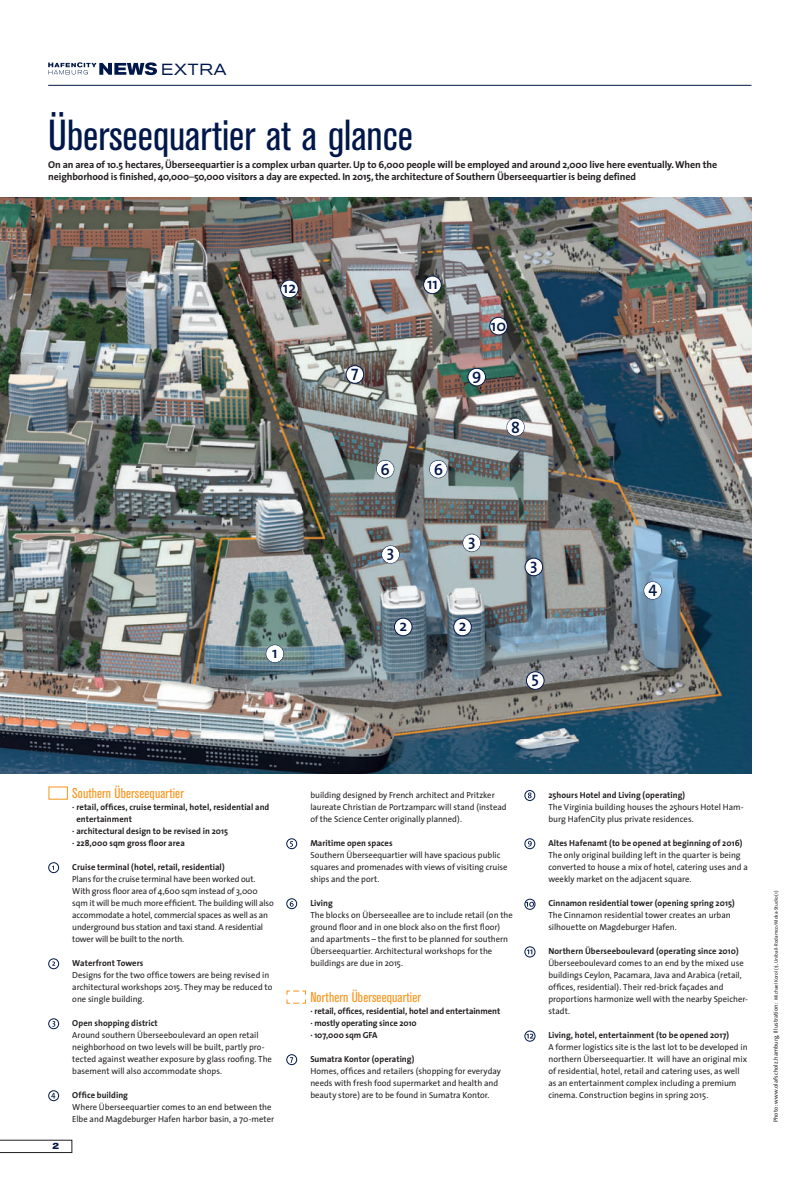
<style>
.page{position:relative;width:794px;height:1191px;background:#fff}
.page>*{position:absolute;margin:0;border:0;box-sizing:border-box;transform-origin:0 0}
.t1{font:condensed 43px "Akzidenz Grotesk BE";color:#00174a}
.t2{font:600 16px "The Sans";color:#00174a}
.t3{font:expanded 16px "Akzidenz Grotesk BE";letter-spacing:.05em;color:#00174a;scale:.95 1}
.t4{font:condensed 14px "Akzidenz Grotesk BE";letter-spacing:.01em;color:#f7951d}
.t5{font:700 10px/12px "The Sans";letter-spacing:-.01em;color:#231f20}
.t6{font:700 expanded 9px "Akzidenz Grotesk BE";color:#00174a;scale:.95 1}
.t7{font:8.8px/12px "The Sans";color:#231f20}
.t8{font:700 8.8px/12px "The Sans";letter-spacing:.005em;color:#231f20}
.t9{font:5px "The Sans";color:#231f20}
.s1{font-weight:400}
.s2{font-size:6px}
</style>
<div class="page">
<svg style="left:48px;top:62px;width:109px;height:13px"></svg>
<hr style="left:48px;top:85px;width:703px;height:1px;background:#00174a">
<svg style="left:0;top:1140px;width:72px;height:12px"></svg>
<svg style="left:286px;top:990px;width:20px;height:14px"></svg>
<div style="left:48px;top:862px;width:11px;height:11px;border:1px solid #00174a;border-radius:50%"></div>
<div style="left:48px;top:958px;width:11px;height:11px;border:1px solid #00174a;border-radius:50%"></div>
<div style="left:48px;top:1090px;width:11px;height:11px;border:1px solid #00174a;border-radius:50%"></div>
<svg style="left:51px;top:1093px;width:4px;height:5px"></svg>
<div style="left:48px;top:1018px;width:11px;height:11px;border:1px solid #00174a;border-radius:50%"></div>
<div style="left:286px;top:898px;width:11px;height:11px;border:1px solid #00174a;border-radius:50%"></div>
<svg style="left:290px;top:901px;width:4px;height:5px"></svg>
<div style="left:286px;top:838px;width:11px;height:11px;border:1px solid #00174a;border-radius:50%"></div>
<svg style="left:290px;top:841px;width:3px;height:6px"></svg>
<div style="left:286px;top:1054px;width:11px;height:10px;border:1px solid #00174a;border-radius:50%"></div>
<svg style="left:290px;top:1057px;width:3px;height:5px"></svg>
<div style="left:524px;top:899px;width:11px;height:10px;border:1px solid #00174a;border-radius:50%"></div>
<svg style="left:526px;top:901px;width:8px;height:5px"></svg>
<svg style="left:525px;top:946px;width:10px;height:11px"></svg>
<div style="left:524px;top:946px;width:11px;height:11px;border:1px solid #00174a;border-radius:50%"></div>
<svg style="left:527px;top:949px;width:5px;height:5px"></svg>
<div style="left:524px;top:1030px;width:11px;height:11px;border:1px solid #00174a;border-radius:50%"></div>
<svg style="left:526px;top:1033px;width:7px;height:5px"></svg>
<svg style="left:525px;top:838px;width:10px;height:10px"></svg>
<div style="left:524px;top:838px;width:11px;height:11px;border:1px solid #00174a;border-radius:50%"></div>
<svg style="left:528px;top:841px;width:4px;height:5px"></svg>
<div style="left:524px;top:790px;width:11px;height:10px;border:1px solid #00174a;border-radius:50%"></div>
<svg style="left:528px;top:792px;width:3px;height:6px"></svg>
<img style="left:0;top:198px;width:751px;height:576px">
<svg style="left:266px;top:644px;width:18px;height:19px"></svg>
<svg style="left:462px;top:534px;width:19px;height:18px"></svg>
<div style="left:525px;top:558px;width:17px;height:18px;background:#fff;border-radius:50%"></div>
<div style="left:524px;top:558px;width:19px;height:18px;border:1px solid #00174a;border-radius:50%"></div>
<svg style="left:381px;top:545px;width:19px;height:19px"></svg>
<svg style="left:643px;top:581px;width:19px;height:19px"></svg>
<svg style="left:376px;top:460px;width:18px;height:18px"></svg>
<svg style="left:429px;top:460px;width:18px;height:18px"></svg>
<svg style="left:506px;top:418px;width:19px;height:18px"></svg>
<div style="left:468px;top:368px;width:17px;height:18px;background:#fff;border-radius:50%"></div>
<div style="left:467px;top:368px;width:19px;height:18px;border:1px solid #00174a;border-radius:50%"></div>
<div style="left:526px;top:672px;width:18px;height:17px;background:#fff;border-radius:50%"></div>
<div style="left:526px;top:671px;width:18px;height:19px;border:1px solid #00174a;border-radius:50%"></div>
<div style="left:346px;top:366px;width:18px;height:17px;background:#fff;border-radius:50%"></div>
<div style="left:346px;top:365px;width:18px;height:19px;border:1px solid #00174a;border-radius:50%"></div>
<div style="left:394px;top:618px;width:18px;height:18px;background:#fff;border-radius:50%"></div>
<div style="left:394px;top:618px;width:18px;height:18px;border:1px solid #00174a;border-radius:50%"></div>
<div style="left:454px;top:618px;width:17px;height:18px;background:#fff;border-radius:50%"></div>
<div style="left:453px;top:618px;width:19px;height:18px;border:1px solid #00174a;border-radius:50%"></div>
<div style="left:423px;top:276px;width:18px;height:18px;background:#fff;border-radius:50%"></div>
<div style="left:423px;top:276px;width:19px;height:18px;border:1px solid #00174a;border-radius:50%"></div>
<div style="left:490px;top:317px;width:17px;height:18px;background:#fff;border-radius:50%"></div>
<div style="left:489px;top:317px;width:19px;height:18px;border:1px solid #00174a;border-radius:50%"></div>
<div style="left:281px;top:280px;width:17px;height:18px;background:#fff;border-radius:50%"></div>
<div style="left:280px;top:280px;width:19px;height:18px;border:1px solid #00174a;border-radius:50%"></div>
<h2 class="t3" style="left:161px;top:60px;width:70px">EXTRA</h2>
<h1 class="t1" style="left:48px;top:111px;width:366px">Überseequartier at a glance</h1>
<p class="t5" style="left:48px;top:158px;width:670px">On an area of 10.5 hectares, Überseequartier is a complex urban quarter. Up to 6,000 people will be employed and around 2,000 live here eventually. When the neighborhood is finished, 40,000<span class="s1">–</span>50,000 visitors a day are expected. In 2015, the architecture of Southern Überseequartier is being defined</p>
<h2 class="t2" style="left:283px;top:274px;width:15px">12</h2>
<h2 class="t2" style="left:272px;top:639px;width:7px">1</h2>
<h2 class="t2" style="left:351px;top:358px;width:9px">7</h2>
<h2 class="t2" style="left:427px;top:270px;width:12px">11</h2>
<h2 class="t2" style="left:380px;top:456px;width:11px">6</h2>
<h2 class="t2" style="left:434px;top:456px;width:11px">6</h2>
<h2 class="t2" style="left:491px;top:312px;width:17px">10</h2>
<h2 class="t2" style="left:472px;top:361px;width:11px">9</h2>
<h2 class="t2" style="left:511px;top:414px;width:10px">8</h2>
<h2 class="t2" style="left:387px;top:538px;width:9px">3</h2>
<h2 class="t2" style="left:468px;top:527px;width:9px">3</h2>
<h2 class="t2" style="left:399px;top:612px;width:9px">2</h2>
<h2 class="t2" style="left:459px;top:612px;width:9px">2</h2>
<h2 class="t2" style="left:530px;top:551px;width:9px">3</h2>
<h2 class="t2" style="left:531px;top:664px;width:9px">5</h2>
<h2 class="t2" style="left:648px;top:574px;width:10px">4</h2>
<p class="t6" style="left:52px;top:1140px;width:9px">2</p>
<h3 class="t4" style="left:72px;top:785px;width:113px">Southern Überseequartier</h3>
<p class="t8" style="left:72px;top:800px;width:199px">· retail, offices, cruise terminal, hotel, residential and</p>
<p class="t8" style="left:76px;top:812px;width:57px">entertainment</p>
<p class="t8" style="left:72px;top:824px;width:157px">· architectural design to be revised in 2015</p>
<p class="t8" style="left:72px;top:836px;width:114px">· 228,000 sqm gross floor area</p>
<p class="t8" style="left:72px;top:860px;width:154px">Cruise terminal (hotel, retail, residential)</p>
<p class="t7" style="left:72px;top:872px;width:203px">Plans for the cruise terminal have been worked out.<br>With gross floor area of 4,600 sqm instead of 3,000 sqm it will be much more efficient. The building will also accommodate a hotel, commercial spaces as well as an underground bus station and taxi stand. A residential tower will be built to the north.</p>
<p class="t8" style="left:72px;top:956px;width:73px">Waterfront Towers</p>
<p class="t7" style="left:72px;top:968px;width:202px">Designs for the two office towers are being revised in architectural workshops 2015. They may be reduced to one single building.</p>
<p class="t8" style="left:72px;top:1016px;width:87px">Open shopping district</p>
<p class="t7" style="left:72px;top:1028px;width:201px">Around southern Überseeboulevard an open retail neighborhood on two levels will be built, partly pro&shy;tected against weather exposure by glass roofing. The basement will also accommodate shops.</p>
<p class="t8" style="left:72px;top:1088px;width:57px">Office building</p>
<p class="t7" style="left:72px;top:1100px;width:203px">Where Überseequartier comes to an end between the<br>Elbe and Magdeburger Hafen harbor basin, a 70-meter</p>
<p class="t7" style="left:310px;top:788px;width:198px">building designed by French architect and Pritzker laureate Christian de Portzamparc will stand (instead of the Science Center originally planned).</p>
<p class="t8" style="left:310px;top:836px;width:84px">Maritime open spaces</p>
<p class="t7" style="left:310px;top:848px;width:199px">Southern Überseequartier will have spacious public squares and promenades with views of visiting cruise ships and the port.</p>
<p class="t8" style="left:310px;top:896px;width:24px">Living</p>
<p class="t7" style="left:310px;top:908px;width:204px">The blocks on Überseeallee are to include retail (on the ground floor and in one block also on the first floor) and apartments – the first to be planned for southern Überseequartier. Architectural workshops for the buildings are due in 2015.</p>
<h3 class="t4" style="left:310px;top:989px;width:112px">Northern Überseequartier</h3>
<p class="t8" style="left:310px;top:1004px;width:191px">· retail, offices, residential, hotel and entertainment · mostly operating since 2010<br>· 107,000 sqm GFA</p>
<p class="t8" style="left:310px;top:1052px;width:106px">Sumatra Kontor (operating)</p>
<p class="t7" style="left:310px;top:1064px;width:192px">Homes, offices and retailers (shopping for everyday needs with fresh food supermarket and health and beauty store) are to be found in Sumatra Kontor.</p>
<p class="t8" style="left:548px;top:788px;width:138px">25hours Hotel and Living (operating)</p>
<p class="t7" style="left:548px;top:800px;width:197px">The Virginia building houses the 25hours Hotel Ham&shy;burg HafenCity plus private residences.</p>
<p class="t8" style="left:548px;top:836px;width:196px">Altes Hafenamt (to be opened at beginning of 2016)</p>
<p class="t7" style="left:548px;top:848px;width:201px">The only original building left in the quarter is being converted to house a mix of hotel, catering uses and a weekly market on the adjacent square.</p>
<p class="t8" style="left:548px;top:896px;width:188px">Cinnamon residential tower (opening spring 2015)</p>
<p class="t7" style="left:548px;top:908px;width:184px">The Cinnamon residential tower creates an urban silhouette on Magdeburger Hafen.</p>
<p class="t8" style="left:548px;top:944px;width:192px">Northern Überseeboulevard (operating since 2010)</p>
<p class="t7" style="left:548px;top:956px;width:201px">Überseeboulevard comes to an end by the mixed use buildings Ceylon, Pacamara, Java and Arabica (retail, offices, residential). Their red-brick façades and proportions harmonize well with the nearby Speicher&shy;stadt.</p>
<p class="t8" style="left:548px;top:1028px;width:182px">Living, hotel, entertainment (to be opened 2017)</p>
<p class="t7" style="left:548px;top:1040px;width:201px">A former logistics site is the last lot to be developed in northern Überseequartier. It will have an original mix of residential, hotel, retail and catering uses, as well as an entertainment complex including a premium cinema. Construction begins in spring 2015.</p>
<p class="t9" style="left:772px;top:1122px;width:233px;rotate:-90deg"><span class="s2">Photo: www.olafscholz.hamburg, Illustration:</span> Michael Korol (1), Unibail-Rodamco/Moka-Studio (1)</p>
</div>
